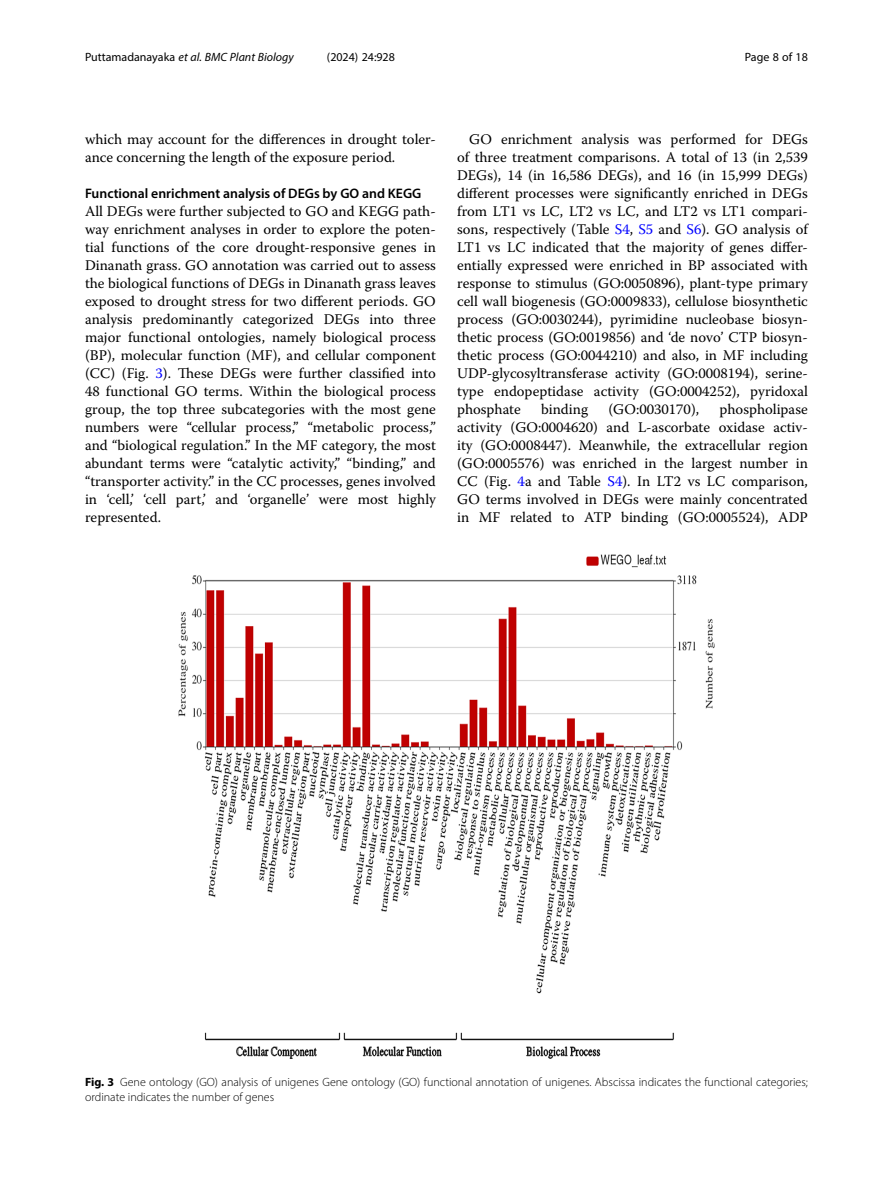
<style>
.page{position:relative;width:893px;height:1191px;background:#fff}
.page>*{position:absolute;margin:0;border:0;box-sizing:border-box;transform-origin:0 0}
.Body_Text_Indent{font:14.7px/18px "Warnock Pro";color:#000;text-align:justify}
.Body_Text{font:14.7px/18px "Warnock Pro";color:#000;text-align:justify}
.Head_2{font:600 13.8px "Myriad Pro";color:#000}
.Figure_Caption{font:300 12px/15px "Myriad Pro";color:#000}
.t1{font:italic 12px "Myriad Pro";color:#000}
.t2{font:12px "Myriad Pro";color:#000}
.s1{font-style:normal}
.s2{color:#00f}
.s3{font-weight:700}
</style>
<div class="page">
<img style="left:179px;top:554px;width:535px;height:505px">
<p class="t1" style="left:85px;top:50px;width:210px"><span class="s1">Puttamadanayaka</span> et al. BMC Plant Biology</p>
<p class="t2" style="left:327px;top:50px;width:70px">(2024) 24:928</p>
<p class="t2" style="left:745px;top:50px;width:65px">Page 8 of 18</p>
<p class="Body_Text_Indent" style="left:85px;top:130px;width:352px">which may account for the differences in drought toler&shy;ance concerning the length of the exposure period.</p>
<p class="Head_2" style="left:85px;top:185px;width:338px">Functional enrichment analysis of DEGs by GO and KEGG</p>
<p class="Body_Text" style="left:85px;top:202px;width:352px">All DEGs were further subjected to GO and KEGG path&shy;way enrichment analyses in order to explore the poten&shy;tial functions of the core drought-responsive genes in Dinanath grass. GO annotation was carried out to assess the biological functions of DEGs in Dinanath grass leaves exposed to drought stress for two different periods. GO analysis predominantly categorized DEGs into three major functional ontologies, namely biological process (BP), molecular function (MF), and cellular component (CC) (Fig. <span class="s2">3</span>). These DEGs were further classified into 48 functional GO terms. Within the biological process group, the top three subcategories with the most gene numbers were “cellular process,” “metabolic process,” and “biological regulation.” In the MF category, the most abundant terms were “catalytic activity,” “binding,” and “transporter activity.” in the CC processes, genes involved in ‘cell,’ ‘cell part,’ and ‘organelle’ were most highly represented.</p>
<p class="Body_Text_Indent" style="left:457px;top:130px;width:352px;text-indent:12px">GO enrichment analysis was performed for DEGs of three treatment comparisons. A total of 13 (in 2,539<br>DEGs), 14 (in 16,586 DEGs), and 16 (in 15,999 DEGs) different processes were significantly enriched in DEGs from LT1 vs LC, LT2 vs LC, and LT2 vs LT1 compari&shy;sons, respectively (Table <span class="s2">S4</span>, <span class="s2">S5</span> and <span class="s2">S6</span>). GO analysis of LT1 vs LC indicated that the majority of genes differ&shy;entially expressed were enriched in BP associated with response to stimulus (GO:0050896), plant-type primary cell wall biogenesis (GO:0009833), cellulose biosynthetic process (GO:0030244), pyrimidine nucleobase biosyn&shy;thetic process (GO:0019856) and ‘de novo’ CTP biosyn&shy;thetic process (GO:0044210) and also, in MF including UDP-glycosyltransferase activity (GO:0008194), serine&shy;type endopeptidase activity (GO:0004252), pyridoxal phosphate</p>
<p class="Body_Text_Indent" style="left:541px;top:400px;width:48px">binding</p>
<p class="Body_Text_Indent" style="left:608px;top:400px;width:92px">(GO:0030170),</p>
<p class="Body_Text_Indent" style="left:457px;top:400px;width:352px;text-indent:262px">phospholipase activity (GO:0004620) and L-ascorbate oxidase activ&shy;ity (GO:0008447). Meanwhile, the extracellular region (GO:0005576) was enriched in the largest number in CC (Fig. <span class="s2">4</span>a and Table <span class="s2">S4</span>). In LT2 vs LC comparison, GO terms involved in DEGs were mainly concentrated in MF related to ATP binding (GO:0005524), ADP</p>
<p class="Figure_Caption" style="left:85px;top:1074px;width:724px"><span class="s3">Fig. 3</span> Gene ontology (GO) analysis of unigenes Gene ontology (GO) functional annotation of unigenes. Abscissa indicates the functional categories; ordinate indicates the number of genes</p>
</div>
